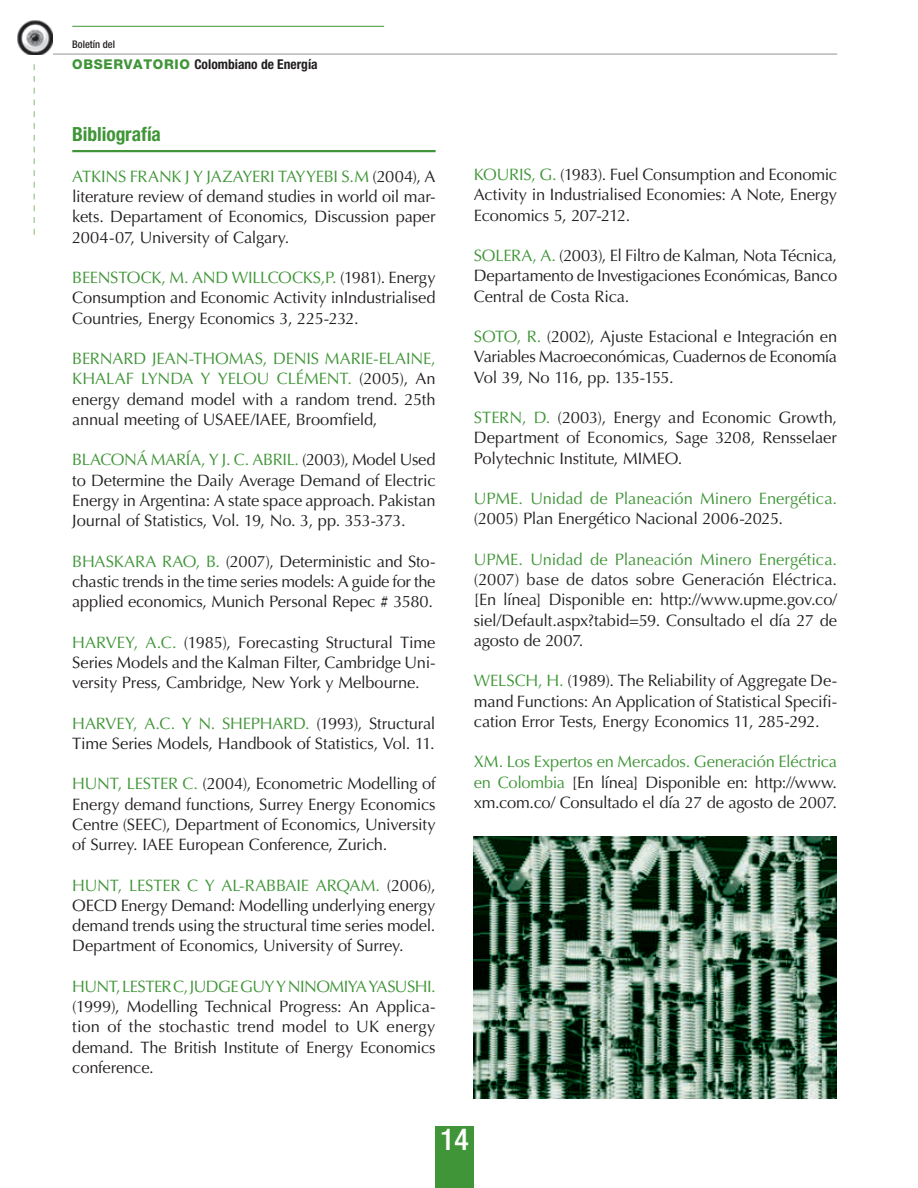
<style>
.page{position:relative;width:918px;height:1188px;background:#fff}
.page>*{position:absolute;margin:0;border:0;box-sizing:border-box;transform-origin:0 0}
.t1{font:500 condensed 30px "Helvetica Neue LT Pro";color:#fff}
.t2{font:700 condensed 19.5px "Helvetica Neue LT Pro";letter-spacing:-.005em;color:#3f9537}
.t3{font:16.5px/20.2px "Optima LT Std";letter-spacing:-.015em;color:#231f20;text-align:justify}
.t4{font:16.5px "Optima LT Std";letter-spacing:-.005em;color:#3f9537}
.t5{font:700 condensed 13.5px "Helvetica Neue LT Pro";color:#231f20}
.t6{font:500 condensed 10.5px "Helvetica Neue LT Pro";color:#231f20}
.s1{font-weight:800;font-stretch:normal;color:#3f9537}
.s2{color:#3f9537}
</style>
<div class="page">
<div style="left:436px;top:1126px;width:38px;height:62px;background:#3f9537"></div>
<hr style="left:52px;top:54px;width:785px;height:1px;background:#939598">
<hr style="left:72px;top:26px;width:312px;height:1px;background:#3f9537">
<img style="left:17px;top:20px;width:35px;height:35px">
<svg style="left:34px;top:64px;width:1px;height:171px"></svg>
<hr style="left:72px;top:150px;width:364px;height:2px;background:#3f9537">
<img style="left:473px;top:836px;width:364px;height:262px">
<p class="t6" style="left:72px;top:38px;width:44px">Boletín del</p>
<p class="t5" style="left:72px;top:56px;width:247px"><span class="s1">OBSERVATORIO</span> Colombiano de Energía</p>
<p class="t2" style="left:72px;top:123px;width:90px">Bibliografía</p>
<p class="t4" style="left:72px;top:167px;width:20px">Atkins</p>
<p class="t4" style="left:130px;top:167px;width:20px">Frank</p>
<p class="t4" style="left:185px;top:167px;width:38px">J y Jaza</p>
<p class="t3" style="left:72px;top:167px;width:365px;text-indent:170px"><span class="s2">yeri Tayyebi S.M</span> (2004), A literature review of demand studies in world oil mar&shy;kets. Departament of Economics, Discussion paper 2004-07, University of Calgary.</p>
<p class="t4" style="left:72px;top:268px;width:21px">Beenstock</p>
<p class="t4" style="left:162px;top:268px;width:44px">, M. and</p>
<p class="t4" style="left:232px;top:268px;width:27px">Willcocks</p>
<p class="t3" style="left:72px;top:268px;width:365px;text-indent:249px"><span class="s2">,P.</span> (1981). Energy Consumption and Economic Activity inIndustrialised Countries, Energy Economics 3, 225-232.</p>
<p class="t4" style="left:72px;top:349px;width:22px">Bernard</p>
<p class="t4" style="left:152px;top:349px;width:16px">Jean</p>
<p class="t4" style="left:189px;top:349px;width:27px">-Thomas</p>
<p class="t4" style="left:263px;top:349px;width:32px">, Denis</p>
<p class="t4" style="left:325px;top:349px;width:25px">Marie</p>
<p class="t4" style="left:373px;top:349px;width:23px">-Elaine</p>
<p class="t4" style="left:431px;top:349px;width:6px">,</p>
<p class="t4" style="left:72px;top:369px;width:22px">Khalaf</p>
<p class="t4" style="left:141px;top:369px;width:29px">Lynda</p>
<p class="t4" style="left:201px;top:369px;width:29px">y Yelou</p>
<p class="t4" style="left:277px;top:369px;width:40px">Clément</p>
<p class="t3" style="left:72px;top:369px;width:365px;text-indent:275px"><span class="s2">.</span> (2005), An energy demand model with a random trend. 25th annual meeting of USAEE/IAEE, Broomfield,</p>
<p class="t4" style="left:72px;top:450px;width:22px">Blaconá</p>
<p class="t4" style="left:151px;top:450px;width:121px">María, y J. C. Abril</p>
<p class="t3" style="left:72px;top:450px;width:365px;text-indent:222px"><span class="s2">.</span> (2003), Model Used to Determine the Daily Average Demand of Electric Energy in Argentina: A state space approach. Pakistan Journal of Statistics, Vol. 19, No. 3, pp. 353-373.</p>
<p class="t4" style="left:72px;top:552px;width:22px">Bhaskara</p>
<p class="t3" style="left:72px;top:551px;width:365px;text-indent:90px"><span class="s2">Rao, B.</span> (2007), Deterministic and Sto&shy;chastic trends in the time series models: A guide for the applied economics, Munich Personal Repec # 3580.</p>
<p class="t4" style="left:72px;top:633px;width:24px">Harve</p>
<p class="t3" style="left:72px;top:632px;width:365px;text-indent:53px"><span class="s2">y, A.C.</span> (1985), Forecasting Structural Time Series Models and the Kalman Filter, Cambridge Uni&shy;versity Press, Cambridge, New York y Melbourne.</p>
<p class="t4" style="left:72px;top:714px;width:24px">Harve</p>
<p class="t4" style="left:125px;top:714px;width:117px">y, A.C. y N. Shephard</p>
<p class="t3" style="left:72px;top:713px;width:365px;text-align:right"><span class="s2">.</span> (1993), Structural<br>Time Series Models, Handbook of Statistics, Vol. 11.</p>
<p class="t4" style="left:72px;top:774px;width:25px">Hunt</p>
<p class="t4" style="left:118px;top:774px;width:27px">, Lester</p>
<p class="t3" style="left:72px;top:774px;width:365px;text-indent:110px"><span class="s2">C.</span> (2004), Econometric Modelling of Energy demand functions, Surrey Energy Economics Centre (SEEC), Department of Economics, University of Surrey. IAEE European Conference, Zurich.</p>
<p class="t4" style="left:72px;top:876px;width:25px">Hunt</p>
<p class="t4" style="left:118px;top:876px;width:29px">, Lester</p>
<p class="t4" style="left:187px;top:876px;width:68px">C y Al-rabbaie</p>
<p class="t4" style="left:316px;top:876px;width:24px">Arqam</p>
<p class="t3" style="left:72px;top:875px;width:365px;text-indent:303px"><span class="s2">.</span> (2006), OECD Energy Demand: Modelling underlying energy demand trends using the structural time series model.<br>Department of Economics, University of Surrey.</p>
<p class="t4" style="left:72px;top:977px;width:24px">Hunt</p>
<p class="t4" style="left:116px;top:977px;width:23px">, Lester</p>
<p class="t4" style="left:173px;top:977px;width:33px">C, Judge</p>
<p class="t4" style="left:240px;top:977px;width:70px">Guy y Ninomi</p>
<p class="t4" style="left:348px;top:977px;width:31px">ya Yasushi</p>
<p class="t4" style="left:431px;top:977px;width:6px">.</p>
<p class="t3" style="left:72px;top:997px;width:365px">(1999), Modelling Technical Progress: An Applica&shy;tion of the stochastic trend model to UK energy demand. The British Institute of Energy Economics conference.</p>
<p class="t3" style="left:474px;top:165px;width:365px;text-indent:58px"><span class="s2">, G.</span> (1983). Fuel Consumption and Economic Activity in Industrialised Economies: A Note, Energy Economics 5, 207-212.</p>
<p class="t4" style="left:474px;top:246px;width:20px">Solera</p>
<p class="t4" style="left:474px;top:165px;width:20px">Kouris</p>
<p class="t3" style="left:474px;top:246px;width:365px;text-indent:59px"><span class="s2">, A.</span> (2003), El Filtro de Kalman, Nota Técnica, Departamento de Investigaciones Económicas, Banco Central de Costa Rica.</p>
<p class="t4" style="left:474px;top:327px;width:21px">Soto</p>
<p class="t3" style="left:474px;top:327px;width:365px;text-indent:43px"><span class="s2">, R.</span> (2002), Ajuste Estacional e Integración en Variables Macroeconómicas, Cuadernos de Economía Vol 39, No 116, pp. 135-155.</p>
<p class="t4" style="left:474px;top:408px;width:19px">Stern</p>
<p class="t3" style="left:474px;top:408px;width:365px;text-indent:48px"><span class="s2">, D.</span> (2003), Energy and Economic Growth, Department of Economics, Sage 3208, Rensselaer Polytechnic Institute, MIMEO.</p>
<p class="t4" style="left:474px;top:489px;width:365px">UPME. Unidad de Planeación Minero Energética.</p>
<p class="t3" style="left:474px;top:509px;width:311px">(2005) Plan Energético Nacional 2006-2025.</p>
<p class="t4" style="left:474px;top:550px;width:365px">UPME. Unidad de Planeación Minero Energética.</p>
<p class="t3" style="left:474px;top:570px;width:365px">(2007) base de datos sobre Generación Eléctrica. [En línea] Disponible en: http://www.upme.gov.co/ siel/Default.aspx?tabid=59. Consultado el día 27 de agosto de 2007.</p>
<p class="t4" style="left:474px;top:671px;width:27px">Welsch</p>
<p class="t3" style="left:474px;top:671px;width:365px;text-indent:64px"><span class="s2">, H.</span> (1989). The Reliability of Aggregate De&shy;mand Functions: An Application of Statistical Specifi&shy;cation Error Tests, Energy Economics 11, 285-292.</p>
<p class="t3" style="left:474px;top:752px;width:365px"><span class="s2">XM. Los Expertos en Mercados. Generación Eléctrica en Colombia</span> [En línea] Disponible en: http://www. xm.com.co/ Consultado el día 27 de agosto de 2007.</p>
<h1 class="t1" style="left:440px;top:1122px;width:29px">14</h1>
</div>
